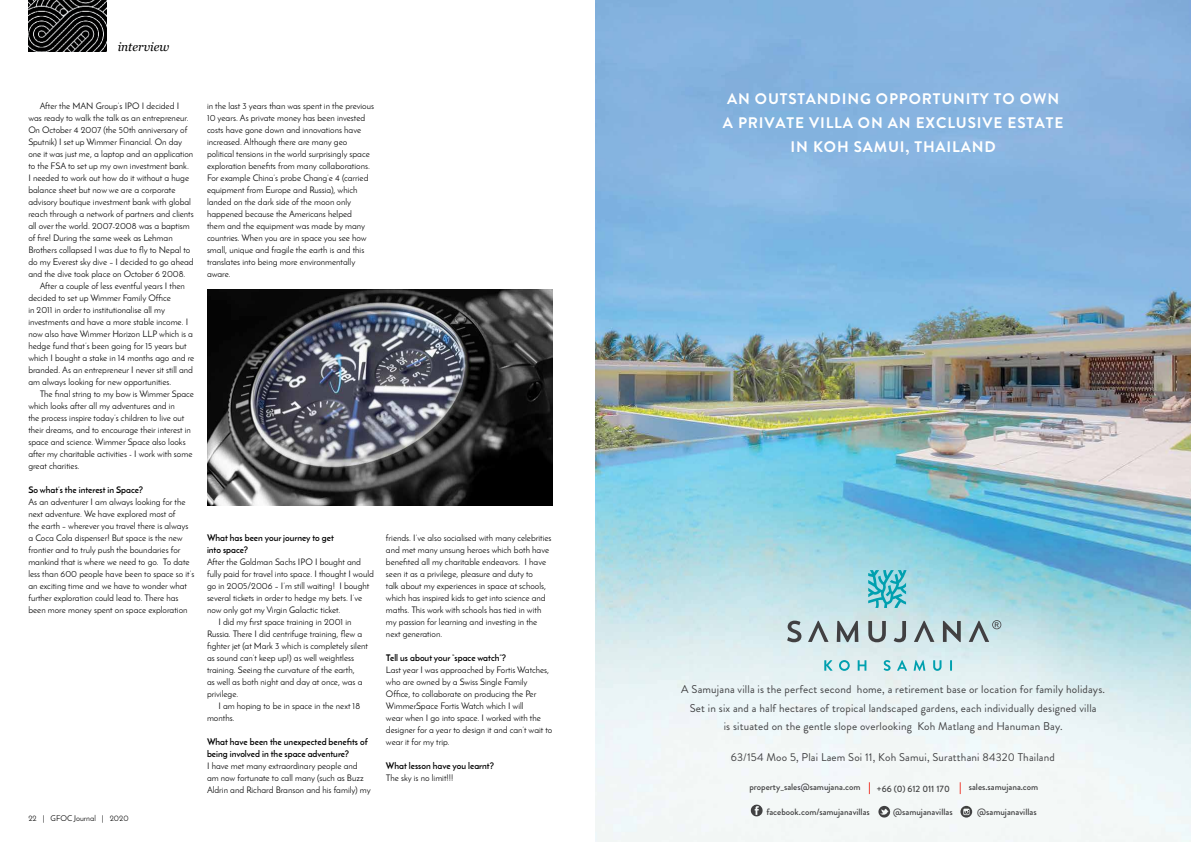
<style>
.page{position:relative;width:1191px;height:842px;background:#fff}
.page>*{position:absolute;margin:0;border:0;box-sizing:border-box;transform-origin:0 0}
.t1{font:700 15.3px/24.5px "Brandon Grotesque";letter-spacing:.055em;color:#fff;text-align:center}
.t2{font:italic 12px "Georgia";color:#000}
.t3{font:11.2px/18.4px "Brandon Grotesque";letter-spacing:.015em;color:#414143;text-align:center}
.t4{font:500 9.2px "Brandon Grotesque";color:#414142}
.t5{font:9px/12px "Josefin Sans";color:#000}
.t6{font:700 9px/12px "Josefin Sans";color:#000}
.t7{font:8px "Josefin Sans";color:#000}
</style>
<div class="page">
<img style="left:28px;top:0;width:78px;height:51px">
<img style="left:207px;top:289px;width:346px;height:216px">
<img style="left:595px;top:0;width:596px;height:842px">
<svg style="left:869px;top:782px;width:1px;height:12px"></svg>
<svg style="left:959px;top:782px;width:1px;height:12px"></svg>
<svg style="left:751px;top:805px;width:11px;height:11px"></svg>
<svg style="left:878px;top:805px;width:12px;height:12px"></svg>
<svg style="left:960px;top:806px;width:12px;height:11px"></svg>
<svg style="left:824px;top:660px;width:8px;height:11px"></svg>
<svg style="left:839px;top:660px;width:10px;height:11px"></svg>
<svg style="left:857px;top:660px;width:9px;height:11px"></svg>
<svg style="left:883px;top:660px;width:7px;height:11px"></svg>
<svg style="left:897px;top:660px;width:10px;height:11px"></svg>
<svg style="left:913px;top:660px;width:12px;height:11px"></svg>
<svg style="left:933px;top:660px;width:8px;height:11px"></svg>
<svg style="left:950px;top:660px;width:2px;height:11px"></svg>
<svg style="left:787px;top:621px;width:14px;height:21px"></svg>
<svg style="left:836px;top:621px;width:22px;height:21px"></svg>
<svg style="left:868px;top:621px;width:18px;height:21px"></svg>
<svg style="left:893px;top:621px;width:13px;height:21px"></svg>
<svg style="left:943px;top:621px;width:17px;height:21px"></svg>
<svg style="left:808px;top:621px;width:20px;height:21px"></svg>
<svg style="left:914px;top:621px;width:20px;height:21px"></svg>
<svg style="left:868px;top:570px;width:38px;height:38px"></svg>
<svg style="left:968px;top:620px;width:33px;height:22px"></svg>
<h2 class="t2" style="left:118px;top:38px;width:53px">interview</h2>
<p class="t5" style="left:40px;top:100px;width:141px">After the MAN Group’s IPO I decided I</p>
<p class="t5" style="left:28px;top:112px;width:162px">was ready to walk the talk as an entrepreneur.</p>
<p class="t5" style="left:28px;top:124px;width:160px">On October 4 2007 (the 50th anniversary of</p>
<p class="t5" style="left:28px;top:136px;width:155px">Sputnik) I set up Wimmer Financial. On day</p>
<p class="t5" style="left:28px;top:148px;width:166px">one it was just me, a laptop and an application</p>
<p class="t5" style="left:28px;top:160px;width:162px">to the FSA to set up my own investment bank.</p>
<p class="t5" style="left:28px;top:172px;width:162px">I needed to work out how do it without a huge</p>
<p class="t5" style="left:28px;top:184px;width:149px">balance sheet but now we are a corporate</p>
<p class="t5" style="left:28px;top:196px;width:164px">advisory boutique investment bank with global</p>
<p class="t5" style="left:28px;top:208px;width:167px">reach through a network of partners and clients</p>
<p class="t5" style="left:28px;top:220px;width:163px">all over the world. 2007-2008 was a baptism</p>
<p class="t5" style="left:28px;top:232px;width:146px">of fire! During the same week as Lehman</p>
<p class="t5" style="left:28px;top:244px;width:164px">Brothers collapsed I was due to fly to Nepal to</p>
<p class="t5" style="left:28px;top:256px;width:167px">do my Everest sky dive – I decided to go ahead</p>
<p class="t5" style="left:28px;top:268px;width:159px">and the dive took place on October 6 2008.</p>
<p class="t5" style="left:40px;top:280px;width:147px">After a couple of less eventful years I then</p>
<p class="t5" style="left:28px;top:292px;width:144px">decided to set up Wimmer Family Office</p>
<p class="t5" style="left:28px;top:304px;width:138px">in 2011 in order to institutionalise all my</p>
<p class="t5" style="left:28px;top:316px;width:161px">investments and have a more stable income. I</p>
<p class="t5" style="left:28px;top:328px;width:166px">now also have Wimmer Horizon LLP which is a</p>
<p class="t5" style="left:28px;top:340px;width:160px">hedge fund that’s been going for 15 years but</p>
<p class="t5" style="left:28px;top:352px;width:168px">which I bought a stake in 14 months ago and re</p>
<p class="t5" style="left:28px;top:364px;width:166px">branded. As an entrepreneur I never sit still and</p>
<p class="t5" style="left:28px;top:376px;width:144px">am always looking for new opportunities.</p>
<p class="t5" style="left:40px;top:388px;width:156px">The final string to my bow is Wimmer Space</p>
<p class="t5" style="left:28px;top:400px;width:148px">which looks after all my adventures and in</p>
<p class="t5" style="left:28px;top:412px;width:158px">the process inspire today’s children to live out</p>
<p class="t5" style="left:28px;top:424px;width:164px">their dreams, and to encourage their interest in</p>
<p class="t5" style="left:28px;top:436px;width:159px">space and science. Wimmer Space also looks</p>
<p class="t5" style="left:28px;top:448px;width:166px">after my charitable activities - I work with some</p>
<p class="t5" style="left:28px;top:460px;width:53px">great charities.</p>
<p class="t6" style="left:28px;top:484px;width:116px">So what’s the interest in Space?</p>
<p class="t5" style="left:28px;top:496px;width:167px">As an adventurer I am always looking for the next adventure. We have explored most of<br>the earth – wherever you travel there is always a Coca Cola dispenser! But space is the new frontier and to truly push the boundaries for mankind that is where we need to go. To date less than 600 people have been to space so it’s an exciting time and we have to wonder what further exploration could lead to. There has been more money spent on space exploration</p>
<p class="t7" style="left:28px;top:813px;width:102px">22 | GFOC Journal | 2020</p>
<p class="t5" style="left:207px;top:100px;width:169px">in the last 3 years than was spent in the previous 10 years. As private money has been invested costs have gone down and innovations have increased. Although there are many geo political tensions in the world surprisingly space exploration benefits from many collaborations.<br>For example China’s probe Chang’e 4 (carried equipment from Europe and Russia), which landed on the dark side of the moon only happened because the Americans helped<br>them and the equipment was made by many countries. When you are in space you see how small, unique and fragile the earth is and this translates into being more environmentally aware.</p>
<p class="t6" style="left:207px;top:532px;width:128px">What has been your journey to get into space?</p>
<p class="t5" style="left:207px;top:556px;width:155px">After the Goldman Sachs IPO I bought and</p>
<p class="t5" style="left:207px;top:568px;width:168px">fully paid for travel into space. I thought I would</p>
<p class="t5" style="left:207px;top:580px;width:164px">go in 2005/2006 – I’m still waiting! I bought</p>
<p class="t5" style="left:207px;top:592px;width:157px">several tickets in order to hedge my bets. I’ve</p>
<p class="t5" style="left:207px;top:604px;width:135px">now only got my Virgin Galactic ticket.</p>
<p class="t5" style="left:218px;top:616px;width:135px">I did my first space training in 2001 in</p>
<p class="t5" style="left:207px;top:628px;width:157px">Russia. There I did centrifuge training, flew a</p>
<p class="t5" style="left:207px;top:640px;width:163px">fighter jet (at Mark 3 which is completely silent</p>
<p class="t5" style="left:207px;top:652px;width:149px">as sound can’t keep up!) as well weightless</p>
<p class="t5" style="left:207px;top:664px;width:149px">training. Seeing the curvature of the earth,</p>
<p class="t5" style="left:207px;top:676px;width:157px">as well as both night and day at once, was a</p>
<p class="t5" style="left:207px;top:688px;width:33px">privilege.</p>
<p class="t5" style="left:218px;top:700px;width:143px">I am hoping to be in space in the next 18</p>
<p class="t5" style="left:207px;top:712px;width:29px">months.</p>
<p class="t6" style="left:207px;top:736px;width:162px">What have been the unexpected benefits of being involved in the space adventure?</p>
<p class="t5" style="left:207px;top:760px;width:165px">I have met many extraordinary people and am now fortunate to call many (such as Buzz<br>Aldrin and Richard Branson and his family) my</p>
<p class="t5" style="left:386px;top:532px;width:167px">friends. I’ve also socialised with many celebrities and met many unsung heroes which both have benefited all my charitable endeavors. I have seen it as a privilege, pleasure and duty to<br>talk about my experiences in space at schools, which has inspired kids to get into science and maths. This work with schools has tied in with my passion for learning and investing in the next generation.</p>
<p class="t6" style="left:386px;top:652px;width:122px">Tell us about your “space watch”?</p>
<p class="t5" style="left:386px;top:664px;width:168px">Last year I was approached by Fortis Watches, who are owned by a Swiss Single Family Office, to collaborate on producing the Per WimmerSpace Fortis Watch which I will<br>wear when I go into space. I worked with the designer for a year to design it and can’t wait to wear it for my trip.</p>
<p class="t6" style="left:386px;top:760px;width:109px">What lesson have you learnt?</p>
<p class="t5" style="left:386px;top:772px;width:69px">The sky is no limit!!!</p>
<h1 class="t1" style="left:723px;top:86px;width:342px">AN OUTSTANDING OPPORTUNITY TO OWN<br>A PRIVATE VILLA ON AN EXCLUSIVE ESTATE<br>IN KOH SAMUI, THAILAND</h1>
<p class="t3" style="left:681px;top:680px;width:425px">A Samujana villa is the perfect second home, a retirement base or location for family holidays.<br>Set in six and a half hectares of tropical landscaped gardens, each individually designed villa<br>is situated on the gentle slope overlooking Koh Matlang and Hanuman Bay.</p>
<p class="t3" style="left:731px;top:748px;width:325px">63/154 Moo 5, Plai Laem Soi 11, Koh Samui, Suratthani 84320 Thailand</p>
<p class="t4" style="left:749px;top:781px;width:113px">property_sales@samujana.com</p>
<p class="t4" style="left:876px;top:782px;width:75px">+66 (0) 612 011 170</p>
<p class="t4" style="left:968px;top:781px;width:71px">sales.samujana.com</p>
<p class="t4" style="left:766px;top:805px;width:105px">facebook.com/samujanavillas</p>
<p class="t4" style="left:893px;top:805px;width:61px">@samujanavillas</p>
<p class="t4" style="left:977px;top:805px;width:61px">@samujanavillas</p>
</div>
